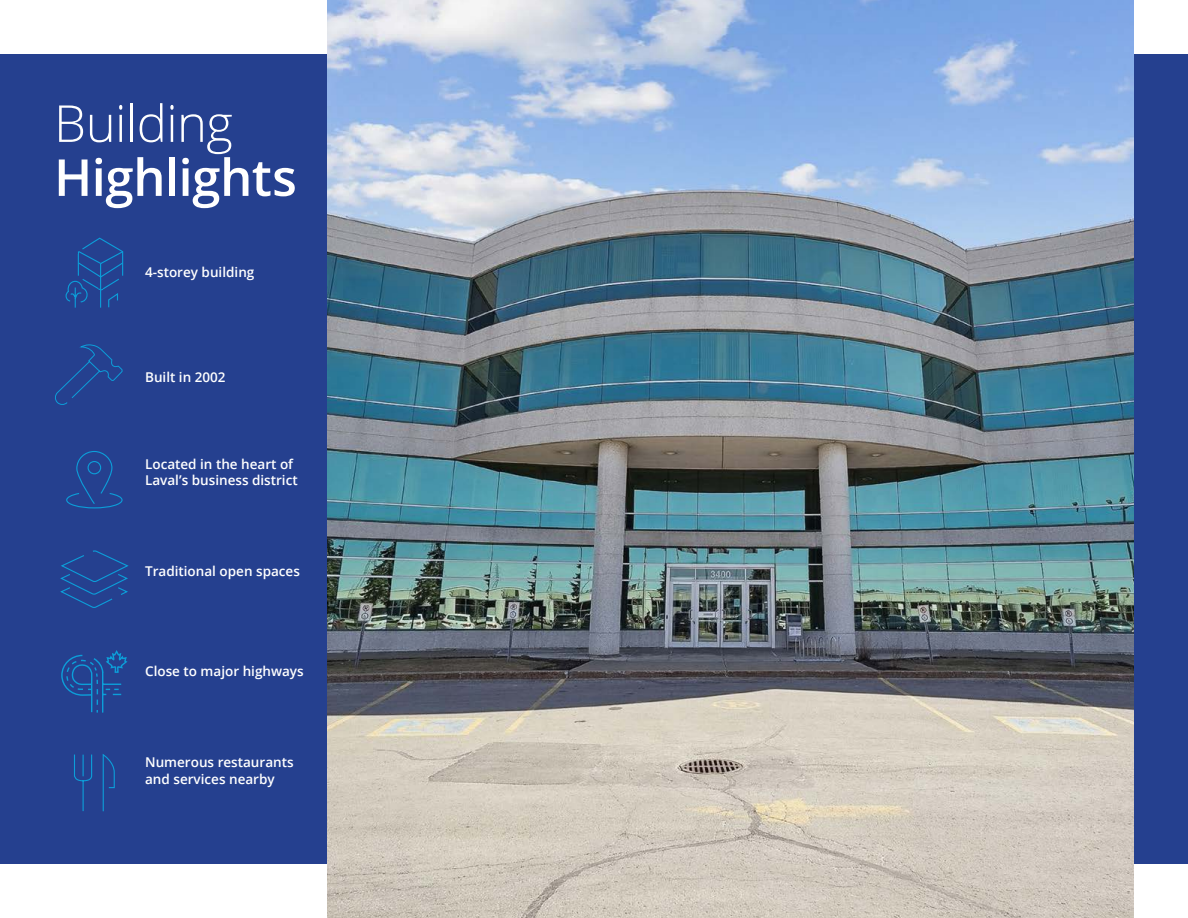
<style>
.page{position:relative;width:1188px;height:918px;background:#fff}
.page>*{position:absolute;margin:0;border:0;box-sizing:border-box;transform-origin:0 0}
.t1{font:600 51px "Open Sans";letter-spacing:-.01em;color:#fff}
.t2{font:300 51px "Open Sans";letter-spacing:-.015em;color:#fff}
.t3{font:600 13.5px/16.2px "Open Sans";color:#fff}
</style>
<div class="page">
<div style="left:0;top:54px;width:1188px;height:810px;background:#25408f"></div>
<img style="left:327px;top:0;width:807px;height:918px">
<svg style="left:65px;top:238px;width:59px;height:70px"></svg>
<svg style="left:66px;top:451px;width:57px;height:58px"></svg>
<svg style="left:60px;top:550px;width:69px;height:163px"></svg>
<svg style="left:74px;top:754px;width:41px;height:58px"></svg>
<svg style="left:55px;top:344px;width:68px;height:61px"></svg>
<h1 class="t2" style="left:54px;top:88px;width:180px">Building</h1>
<h1 class="t1" style="left:54px;top:142px;width:244px">Highlights</h1>
<p class="t3" style="left:145px;top:264px;width:111px">4-storey building</p>
<p class="t3" style="left:145px;top:369px;width:82px">Built in 2002</p>
<p class="t3" style="left:145px;top:455px;width:154px">Located in the heart of<br>Laval’s business district</p>
<p class="t3" style="left:145px;top:563px;width:156px">Traditional open spaces</p>
<p class="t3" style="left:145px;top:662px;width:160px">Close to major highways</p>
<p class="t3" style="left:145px;top:754px;width:150px">Numerous restaurants and services nearby</p>
</div>
